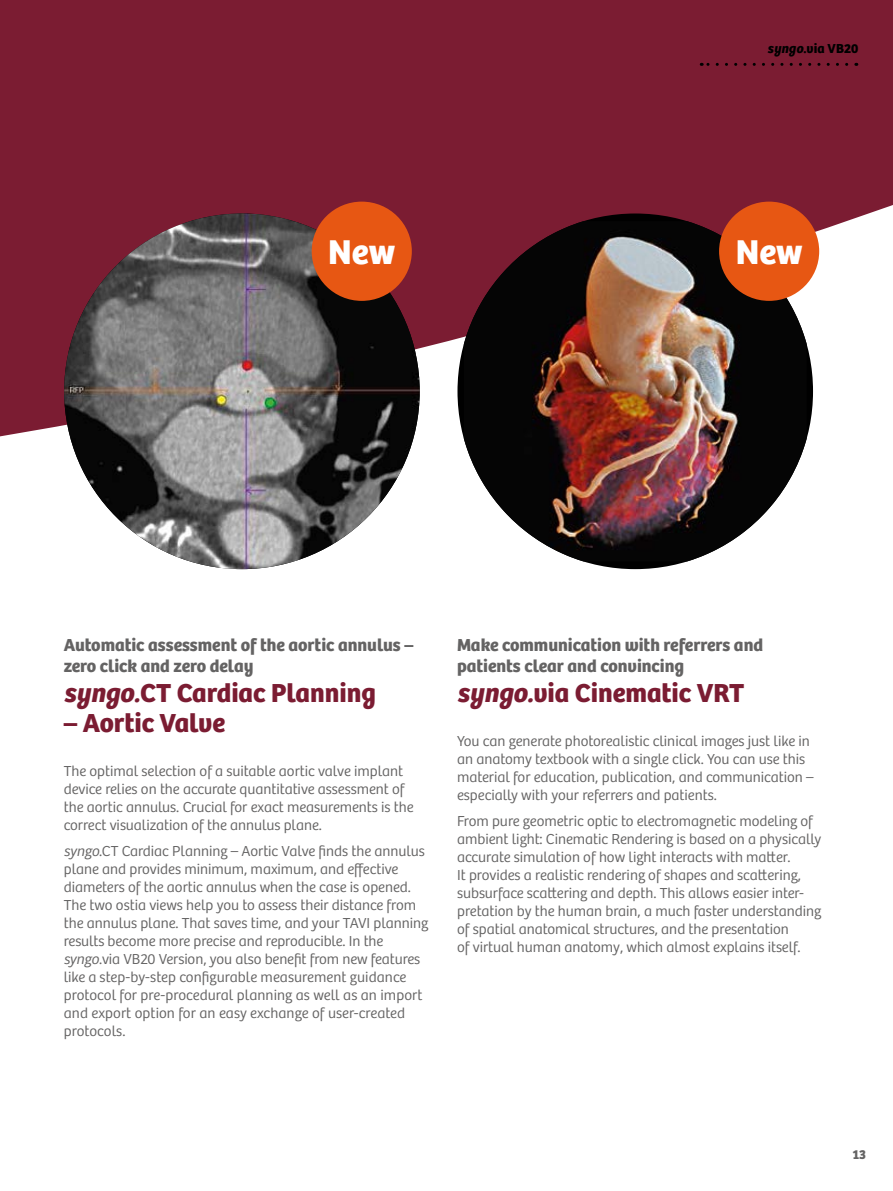
<style>
.page{position:relative;width:893px;height:1191px;background:#fff}
.page>*{position:absolute;margin:0;border:0;box-sizing:border-box;transform-origin:0 0}
.t1{font:35.7px "Bree SH Text Bold";color:#fff}
.t2{font:27px "Bree SH Headline Regular";color:#7b1c32}
.t3{font:18px/21px "Bree SH Headline Regular";color:#646363}
.t4{font:15px/18px "Bree SH Text Light";color:#646363}
.t5{font:13.5px "Bree SH Headline Regular";letter-spacing:.01em;color:#000}
.t6{font:13.5px "Bree SH Text Bold";color:#646363}
.s1{font-family:"Bree SH Headline Oblique"}
.s2{font-style:italic}
</style>
<div class="page">
<svg style="left:0;top:0;width:893px;height:570px;fill:#7b1c32"></svg>
<img style="left:64px;top:213px;width:356px;height:356px;border-radius:178px">
<img style="left:464px;top:221px;width:343px;height:340px">
<div style="left:719px;top:202px;width:100px;height:99px;background:#e75713;border-radius:50%"></div>
<div style="left:312px;top:202px;width:100px;height:99px;background:#e75713;border-radius:50%"></div>
<svg style="left:701px;top:63px;width:146px;height:3px"></svg>
<p class="t5" style="left:768px;top:40px;width:92px"><span class="s1">syngo</span>.via VB20</p>
<h1 class="t1" style="left:328px;top:230px;width:68px">New</h1>
<h1 class="t1" style="left:736px;top:230px;width:68px">New</h1>
<p class="t3" style="left:64px;top:634px;width:351px">Automatic assessment of the aortic annulus – zero click and zero delay</p>
<h2 class="t2" style="left:64px;top:676px;width:314px"><span class="s1">syngo.</span>CT Cardiac Planning</h2>
<h2 class="t2" style="left:64px;top:706px;width:163px">– Aortic Valve</h2>
<p class="t4" style="left:64px;top:761px;width:351px">The optimal selection of a suitable aortic valve implant device relies on the accurate quantitative assessment of the aortic annulus. Crucial for exact measurements is the correct visualization of the annulus plane.</p>
<p class="t4" style="left:64px;top:842px;width:366px"><span class="s2">syngo</span>.CT Cardiac Planning – Aortic Valve finds the annulus plane and provides minimum, maximum, and effective diameters of the aortic annulus when the case is opened.<br>The two ostia views help you to assess their distance from the annulus plane. That saves time, and your TAVI planning results become more precise and reproducible. In the <span class="s2">syngo</span>.via VB20 Version, you also benefit from new features like a step-by-step configurable measurement guidance protocol for pre-procedural planning as well as an import and export option for an easy exchange of user-created protocols.</p>
<p class="t3" style="left:457px;top:634px;width:308px">Make communication with referrers and patients clear and convincing</p>
<h2 class="t2" style="left:457px;top:676px;width:289px"><span class="s1">syngo.</span>via Cinematic VRT</h2>
<p class="t4" style="left:457px;top:731px;width:358px">You can generate photorealistic clinical images just like in an anatomy textbook with a single click. You can use this material for education, publication, and communication – especially with your referrers and patients.</p>
<p class="t4" style="left:457px;top:812px;width:366px">From pure geometric optic to electromagnetic modeling of ambient light: Cinematic Rendering is based on a physically accurate simulation of how light interacts with matter.<br>It provides a realistic rendering of shapes and scattering, subsurface scattering and depth. This allows easier inter&shy;pretation by the human brain, a much faster understanding of spatial anatomical structures, and the presentation<br>of virtual human anatomy, which almost explains itself.</p>
<p class="t6" style="left:853px;top:1146px;width:15px">13</p>
</div>
